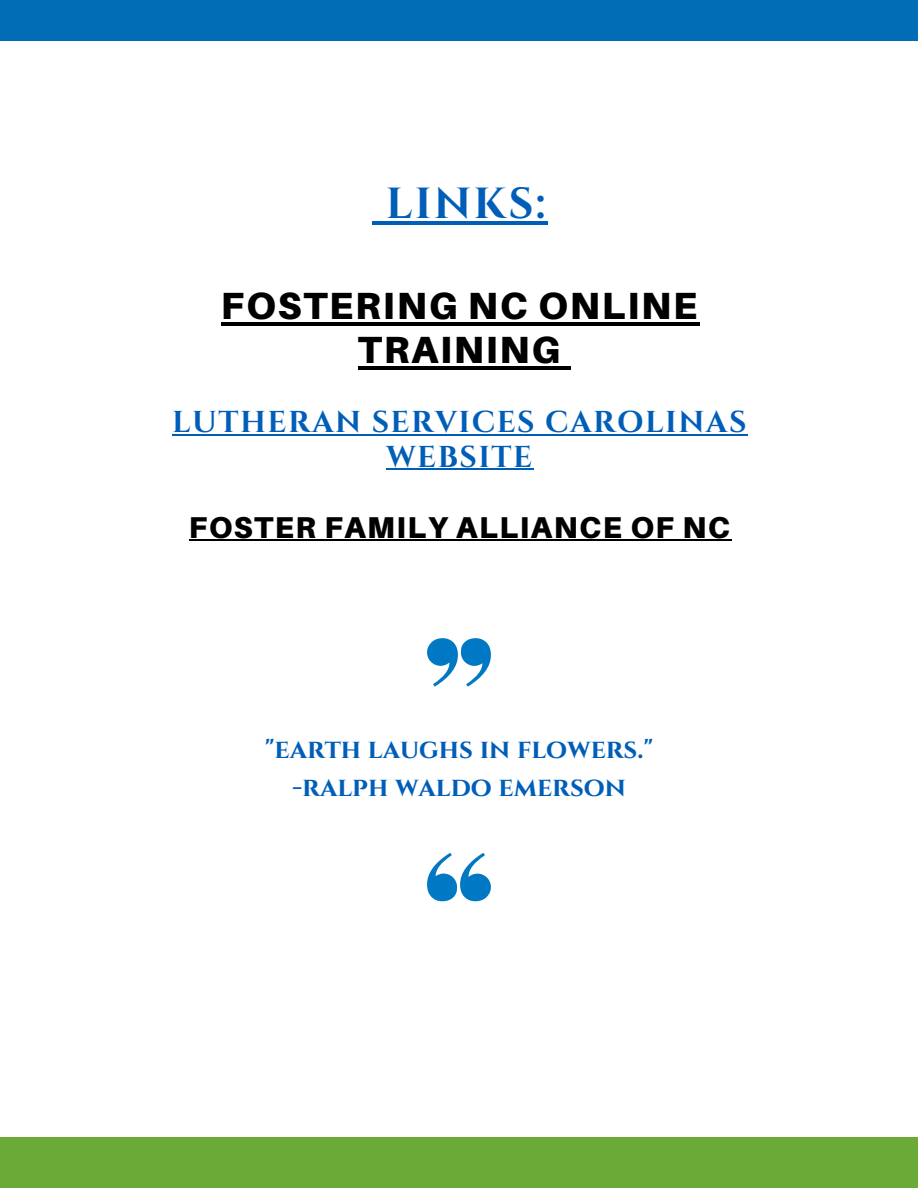
<style>
.page{position:relative;width:918px;height:1188px;background:#fff}
.page>*{position:absolute;margin:0;border:0;box-sizing:border-box;transform-origin:0 0}
.t1{font:700 43.35px "Cinzel";letter-spacing:.05em;color:#005eb8}
.t2{font:900 37.95px/44.1px "Aileron";letter-spacing:.05em;color:#000;text-align:center}
.t3{font:700 30.15px/34.7px "Cinzel";letter-spacing:.05em;color:#005eb8;text-align:center}
.t4{font:900 30.15px "Aileron";letter-spacing:.05em;color:#000}
.t5{font:700 27px/37.2px "Cinzel";color:#005eb8;text-align:center}
</style>
<div class="page">
<svg style="left:427px;top:638px;width:64px;height:49px"></svg>
<svg style="left:427px;top:853px;width:64px;height:48px"></svg>
<svg style="left:373px;top:221px;width:13px;height:3px"></svg>
<hr style="left:386px;top:221px;width:161px;height:3px;background:#005eb8">
<hr style="left:221px;top:322px;width:478px;height:3px;background:#000">
<hr style="left:358px;top:366px;width:204px;height:3px;background:#000">
<svg style="left:562px;top:366px;width:9px;height:3px"></svg>
<hr style="left:172px;top:434px;width:576px;height:1px;background:#005eb8">
<hr style="left:386px;top:469px;width:148px;height:1px;background:#005eb8">
<hr style="left:189px;top:539px;width:542px;height:2px;background:#000">
<div style="left:0;top:0;width:918px;height:41px;background:#006db6"></div>
<div style="left:0;top:1137px;width:918px;height:51px;background:#6aaa37"></div>
<h1 class="t1" style="left:386px;top:176px;width:161px">LINKS:</h1>
<h2 class="t2" style="left:221px;top:283px;width:478px">FOSTERING NC ONLINE<br>TRAINING</h2>
<p class="t3" style="left:172px;top:406px;width:576px">LUTHERAN SERVICES CAROLINAS<br>WEBSITE</p>
<p class="t4" style="left:189px;top:509px;width:543px">FOSTER FAMILY ALLIANCE OF NC</p>
<p class="t5" style="left:265px;top:732px;width:390px">"earth laughs in flowers." -ralph waldo emerson</p>
</div>
